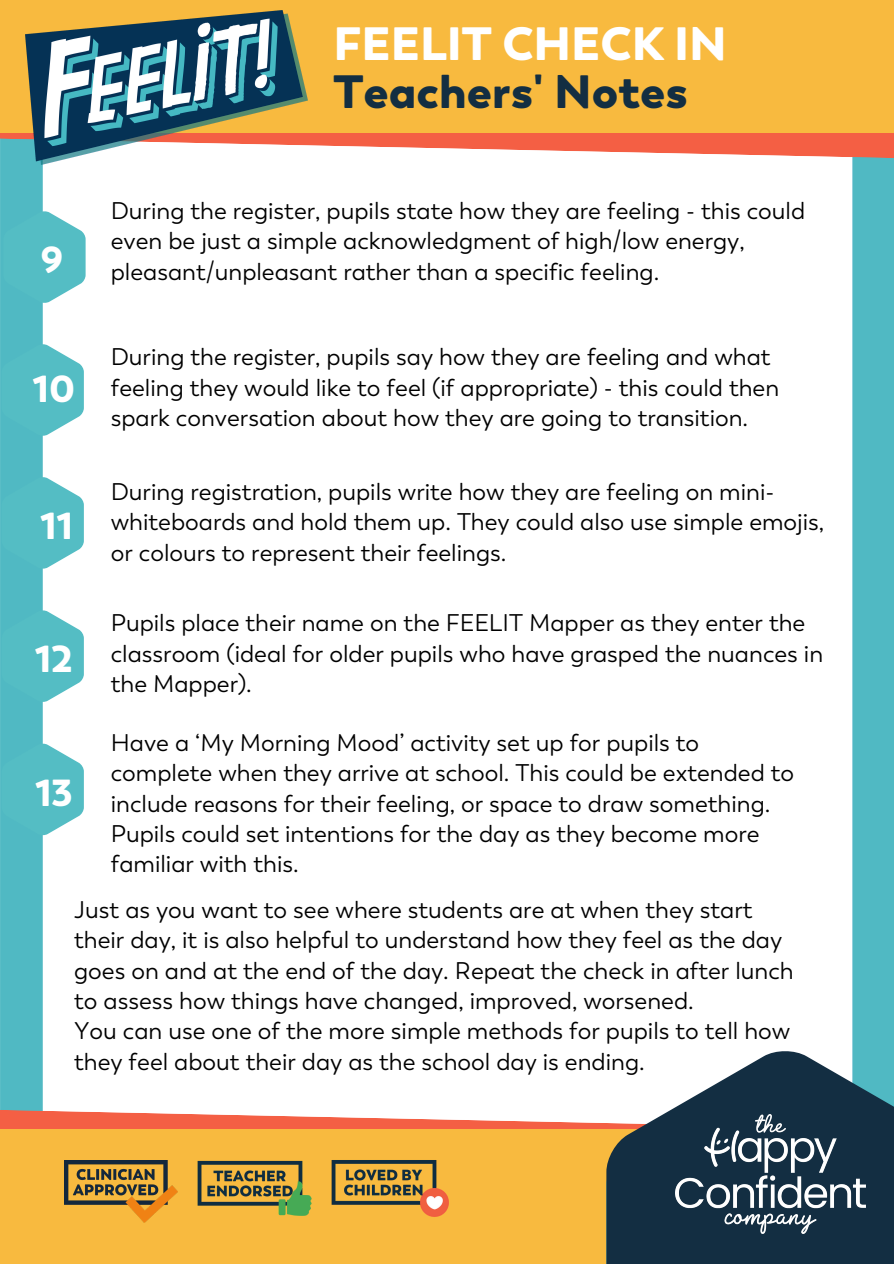
<style>
.page{position:relative;width:894px;height:1264px;background:#fff}
.page>*{position:absolute;margin:0;border:0;box-sizing:border-box;transform-origin:0 0}
.t1{font:900 46.5px/48.3px "Boston";color:#132e42}
.t2{font:900 37.5px "Boston";color:#fff}
.t3{font:24px/30.3px "Boston";color:#000}
.s1{color:#fff}
</style>
<div class="page">
<img style="left:0;top:165px;width:893px;height:928px">
<svg style="left:0;top:133px;width:893px;height:32px;fill:#f45f44"></svg>
<div style="left:0;top:0;width:893px;height:133px;background:#f8ba3f"></div>
<svg style="left:0;top:1093px;width:606px;height:35px"></svg>
<div style="left:0;top:1128px;width:893px;height:135px;background:#f8ba3f"></div>
<svg style="left:606px;top:1049px;width:287px;height:214px;fill:#132e42"></svg>
<img style="left:675px;top:1114px;width:190px;height:119px">
<img style="left:65px;top:1160px;width:112px;height:62px">
<img style="left:187px;top:1118px;width:125px;height:98px">
<img style="left:324px;top:1125px;width:125px;height:92px">
<svg style="left:3px;top:211px;width:83px;height:92px;background:#67c4ca"></svg>
<svg style="left:2px;top:344px;width:82px;height:92px;background:#67c4ca"></svg>
<svg style="left:2px;top:477px;width:82px;height:92px;background:#67c4ca"></svg>
<svg style="left:2px;top:610px;width:82px;height:92px;background:#67c4ca"></svg>
<svg style="left:2px;top:743px;width:82px;height:92px;background:#67c4ca"></svg>
<img style="left:25px;top:11px;width:282px;height:154px">
<p class="t2" style="left:41px;top:236px;width:24px">9</p>
<p class="t2" style="left:33px;top:365px;width:44px">10</p>
<p class="t2" style="left:40px;top:501px;width:34px">11</p>
<p class="t1" style="left:333px;top:19px;width:394px"><span class="s1">FEELIT CHECK IN<br></span>Teachers' Notes</p>
<p class="t3" style="left:111px;top:195px;width:695px">During the register, pupils state how they are feeling - this could even be just a simple acknowledgment of high/low energy, pleasant/unpleasant rather than a specific feeling.</p>
<p class="t3" style="left:111px;top:342px;width:669px">During the register, pupils say how they are feeling and what feeling they would like to feel (if appropriate) - this could then spark conversation about how they are going to transition.</p>
<p class="t3" style="left:111px;top:476px;width:714px">During registration, pupils write how they are feeling on mini&shy;whiteboards and hold them up. They could also use simple emojis, or colours to represent their feelings.</p>
<p class="t3" style="left:111px;top:608px;width:713px">Pupils place their name on the FEELIT Mapper as they enter the classroom (ideal for older pupils who have grasped the nuances in the Mapper).</p>
<p class="t3" style="left:111px;top:727px;width:684px">Have a ‘My Morning Mood’ activity set up for pupils to complete when they arrive at school. This could be extended to include reasons for their feeling, or space to draw something.<br>Pupils could set intentions for the day as they become more familiar with this.</p>
<p class="t3" style="left:74px;top:894px;width:720px">Just as you want to see where students are at when they start their day, it is also helpful to understand how they feel as the day goes on and at the end of the day. Repeat the check in after lunch to assess how things have changed, improved, worsened.</p>
<p class="t3" style="left:74px;top:1015px;width:717px">You can use one of the more simple methods for pupils to tell how they feel about their day as the school day is ending.</p>
<p class="t2" style="left:35px;top:634px;width:39px">12</p>
<p class="t2" style="left:35px;top:768px;width:39px">13</p>
</div>
